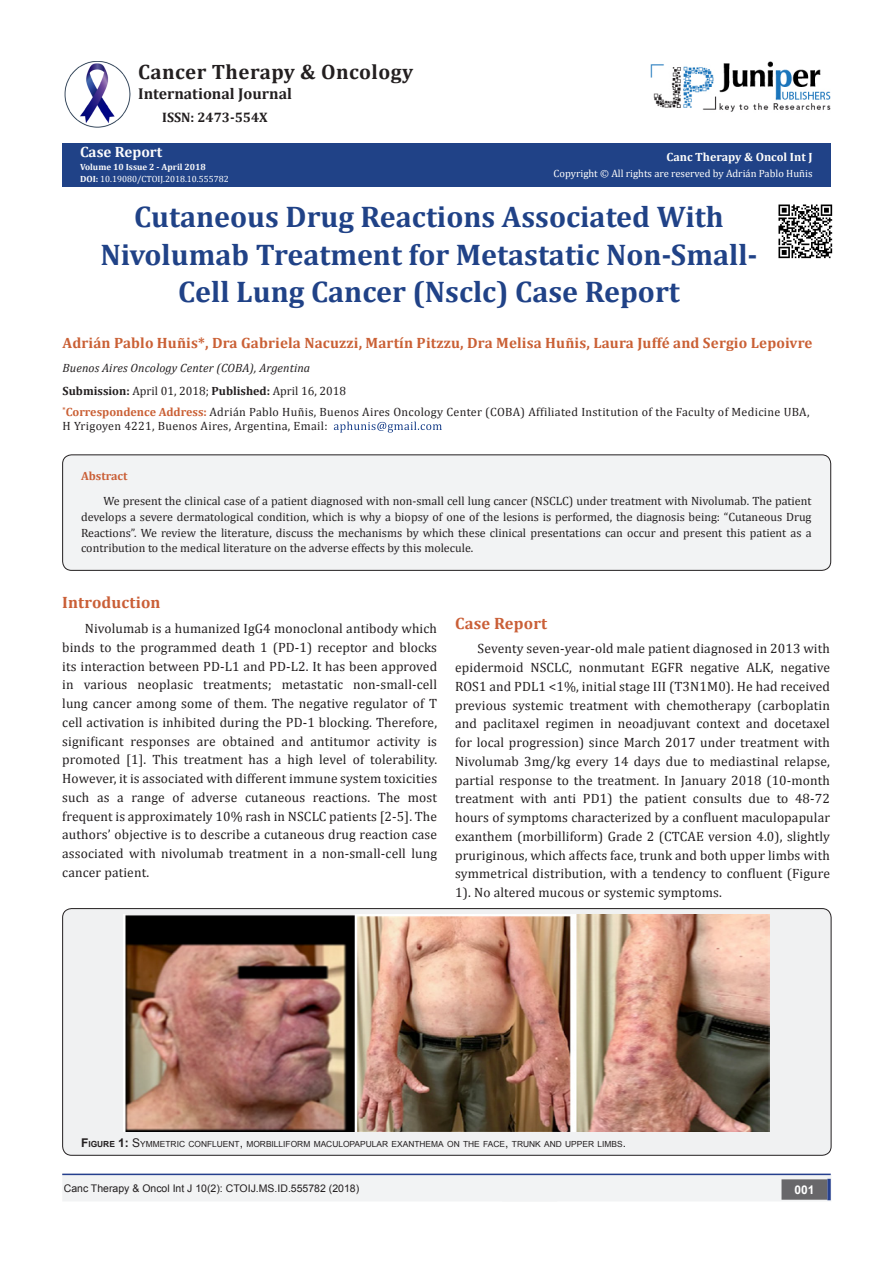
<style>
.page{position:relative;width:893px;height:1263px;background:#fff}
.page>*{position:absolute;margin:0;border:0;box-sizing:border-box;transform-origin:0 0}
.t1{font:700 30px/37.5px "Cambria";color:#204287;text-align:center}
.t2{font:700 20.85px "Cambria";letter-spacing:.02em;color:#231f20}
.t3{font:700 16.5px "Cambria";letter-spacing:.01em;color:#ca5f37}
.t4{font:700 15.75px "Cambria";color:#231f20}
.t5{font:700 15px "Cambria";letter-spacing:.01em;color:#ca6035}
.t6{font:700 15px "Cambria";color:#fcfcfc}
.t7{font:700 13.8px "Cambria";color:#231f20}
.t8{font:13.5px/18.8px "Cambria";letter-spacing:.01em;color:#231f20;text-align:justify}
.t9{font:12px/15.8px "Cambria";letter-spacing:.025em;color:#231f20}
.t10{font:12px "Cambria";color:#231f20}
.t11{font:italic 12px "Cambria";letter-spacing:.01em;color:#231f20}
.t12{font:700 12px "Cambria";color:#fffefc}
.t13{font:700 12px "Cambria";color:#ca5f37}
.t14{font:700 12px "Arial";color:#fff}
.t15{font:10.5px "Arial";color:#231f20}
.t16{font:10.5px "Cambria";color:#fffefc}
.t17{font:9px "Cambria";color:#fff}
.t18{font:700 9px "Cambria";color:#fcfcfc}
.t19{font:8.4px "Arial";color:#231f20}
.s1{font-weight:700;color:#fcfcfc}
.s2{font-weight:700}
.s3{font-weight:700;color:#ca6035}
.s4{font-weight:700;font-size:12px}
.s5{font-size:12px}
</style>
<div class="page">
<div style="left:62px;top:144px;width:768px;height:43px;background:#204287"></div>
<svg style="left:334px;top:422px;width:108px;height:11px"></svg>
<div style="left:63px;top:1175px;width:493px;height:26px;background:#f2f3f4"></div>
<div style="left:62px;top:1174px;width:495px;height:27px;border:2px solid #f2f3f4"></div>
<div style="left:502px;top:1174px;width:329px;height:27px;background:#f2f3f4;border:2px solid #f2f3f4"></div>
<div style="left:782px;top:1180px;width:45px;height:19px;background:#68676a"></div>
<div style="left:781px;top:1179px;width:46px;height:21px;border:2px solid #68676a"></div>
<svg style="left:827px;top:1179px;width:4px;height:21px"></svg>
<img style="left:651px;top:61px;width:180px;height:51px">
<img style="left:64px;top:61px;width:66px;height:66px">
<hr style="left:62px;top:1173px;width:769px;height:2px;background:#253f8e">
<div style="left:63px;top:455px;width:768px;height:115px;background:#f2f3f4;border-radius:9px"></div>
<div style="left:62px;top:454px;width:769px;height:117px;border:1px solid #231f20;border-radius:9px"></div>
<div style="left:63px;top:908px;width:768px;height:247px;background:#f0f1f2;border-radius:9px"></div>
<div style="left:62px;top:908px;width:769px;height:248px;border:1px solid #231f20;border-radius:9px"></div>
<img style="left:124px;top:914px;width:646px;height:217px">
<img style="left:778px;top:204px;width:55px;height:55px">
<p class="t2" style="left:138px;top:57px;width:276px">Cancer Therapy &amp; Oncology</p>
<p class="t4" style="left:138px;top:83px;width:155px">International Journal</p>
<p class="t7" style="left:162px;top:107px;width:107px">ISSN: 2473-554X</p>
<p class="t6" style="left:80px;top:142px;width:84px">Case Report</p>
<p class="t18" style="left:80px;top:160px;width:127px">Volume 10 Issue 2 - April 2018</p>
<p class="t17" style="left:80px;top:174px;width:150px"><span class="s1">DOI:</span> 10.19080/CTOIJ.2018.10.555782</p>
<p class="t12" style="left:666px;top:148px;width:148px">Canc Therapy &amp; Oncol Int J</p>
<p class="t16" style="left:554px;top:167px;width:260px">Copyright © All rights are reserved by Adrián Pablo Huñis</p>
<p class="t1" style="left:100px;top:197px;width:659px">Cutaneous Drug Reactions Associated With<br>Nivolumab Treatment for Metastatic Non-Small-</p>
<p class="t1" style="left:178px;top:272px;width:503px">Cell Lung Cancer (Nsclc) Case Report</p>
<p class="t5" style="left:63px;top:333px;width:751px">Adrián Pablo Huñis*, Dra Gabriela Nacuzzi, Martín Pitzzu, Dra Melisa Huñis, Laura Juffé and Sergio Lepoivre</p>
<p class="t11" style="left:63px;top:359px;width:249px">Buenos Aires Oncology Center (COBA), Argentina</p>
<p class="t10" style="left:63px;top:384px;width:285px"><span class="s2">Submission:</span> April 01, 2018; <span class="s2">Published:</span> April 16, 2018</p>
<p class="t9" style="left:63px;top:404px;width:748px;line-height:14.4px"><sup>*</sup><span class="s3">Correspondence Address:</span> Adrián Pablo Huñis, Buenos Aires Oncology Center (COBA) Affiliated Institution of the Faculty of Medicine UBA,<br>H Yrigoyen 4221, Buenos Aires, Argentina, Email:</p>
<p class="t13" style="left:81px;top:468px;width:48px">Abstract</p>
<p class="t9" style="left:81px;top:493px;width:732px;text-align:justify;text-indent:22px">We present the clinical case of a patient diagnosed with non-small cell lung cancer (NSCLC) under treatment with Nivolumab. The patient develops a severe dermatological condition, which is why a biopsy of one of the lesions is performed, the diagnosis being: “Cutaneous Drug Reactions”. We review the literature, discuss the mechanisms by which these clinical presentations can occur and present this patient as a contribution to the medical literature on the adverse effects by this molecule.</p>
<p class="t3" style="left:62px;top:591px;width:100px">Introduction</p>
<p class="t8" style="left:62px;top:619px;width:376px;text-indent:22px">Nivolumab is a humanized IgG4 monoclonal antibody which binds to the programmed death 1 (PD-1) receptor and blocks its interaction between PD-L1 and PD-L2. It has been approved in various neoplasic treatments; metastatic non-small-cell lung cancer among some of them. The negative regulator of T cell activation is inhibited during the PD-1 blocking. Therefore, significant responses are obtained and antitumor activity is promoted [1]. This treatment has a high level of tolerability.<br>However, it is associated with different immune system toxicities such as a range of adverse cutaneous reactions. The most frequent is approximately 10% rash in NSCLC patients [2-5]. The authors’ objective is to describe a cutaneous drug reaction case associated with nivolumab treatment in a non-small-cell lung cancer patient.</p>
<p class="t3" style="left:455px;top:611px;width:94px">Case Report</p>
<p class="t8" style="left:455px;top:639px;width:376px;text-indent:22px">Seventy seven-year-old male patient diagnosed in 2013 with epidermoid NSCLC, nonmutant EGFR negative ALK, negative ROS1 and PDL1 &lt;1%, initial stage III (T3N1M0). He had received previous systemic treatment with chemotherapy (carboplatin and paclitaxel regimen in neoadjuvant context and docetaxel for local progression) since March 2017 under treatment with Nivolumab 3mg/kg every 14 days due to mediastinal relapse, partial response to the treatment. In January 2018 (10-month treatment with anti PD1) the patient consults due to 48-72 hours of symptoms characterized by a confluent maculopapular exanthem (morbilliform) Grade 2 (CTCAE version 4.0), slightly pruriginous, which affects face, trunk and both upper limbs with symmetrical distribution, with a tendency to confluent (Figure 1). No altered mucous or systemic symptoms.</p>
<p class="t19" style="left:81px;top:1138px;width:546px"><span class="s4">F</span><span class="s2">IGURE</span> <span class="s4">1:</span> <span class="s5">S</span>YMMETRIC CONFLUENT<span class="s5">,</span> MORBILLIFORM MACULOPAPULAR EXANTHEMA ON THE FACE<span class="s5">,</span> TRUNK AND UPPER LIMBS<span class="s5">.</span></p>
<p class="t15" style="left:64px;top:1181px;width:297px">Canc Therapy &amp; Oncol Int J 10(2): CTOIJ.MS.ID.555782 (2018)</p>
<p class="t14" style="left:794px;top:1182px;width:22px">001</p>
</div>
